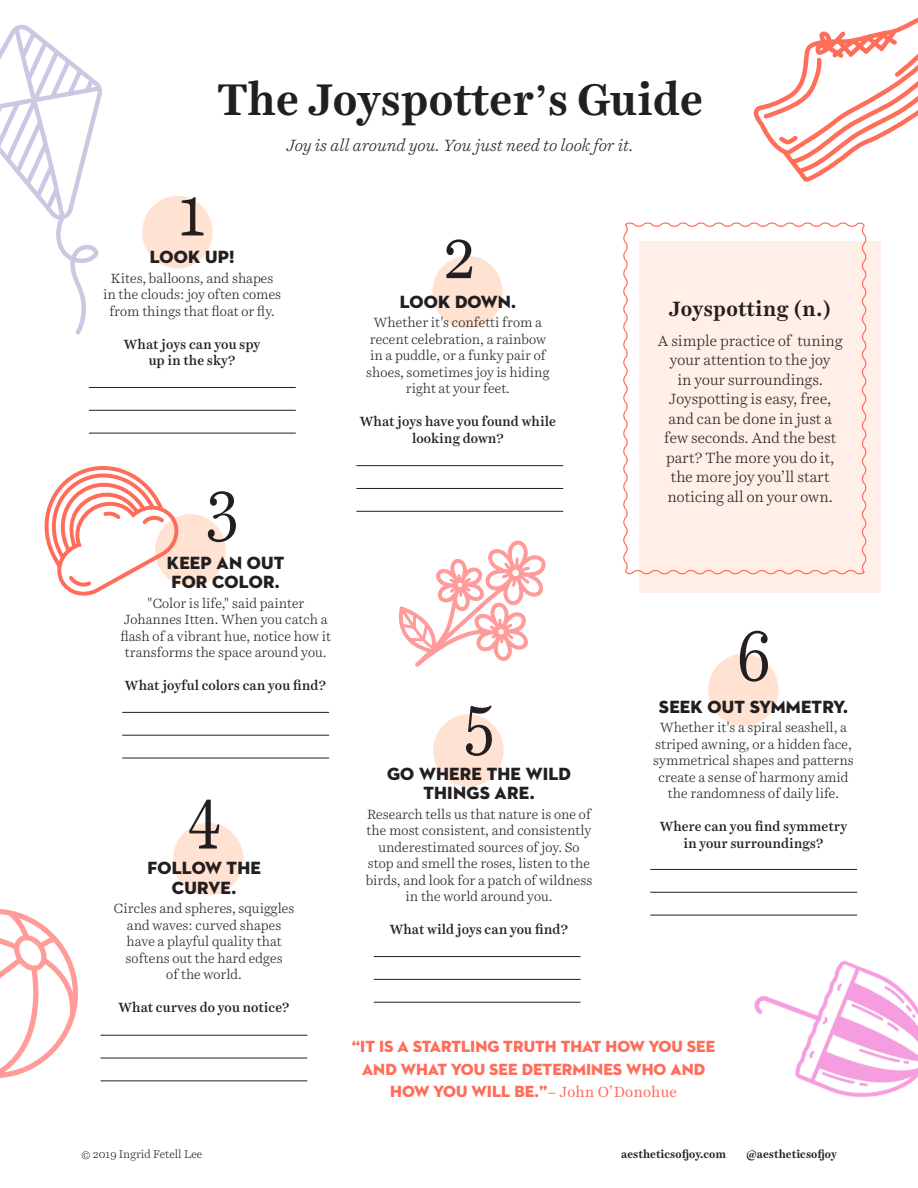
<style>
.page{position:relative;width:918px;height:1188px;background:#fff}
.page>*{position:absolute;margin:0;border:0;box-sizing:border-box;transform-origin:0 0}
.t1{font:72px "Harriet Text";color:#231f20;scale:.83 1}
.t2{font:700 45px "Harriet Text";color:#231f20}
.t3{font:700 21px "Harriet Text";letter-spacing:.01em;color:#231f20}
.t4{font:18px/19.5px "Neutraface 2 Display Titling";letter-spacing:.01em;color:#231f20;text-align:center}
.t5{font:16.5px/22.5px "Neutraface 2 Display Titling";color:#ff6d5a;text-align:center}
.t6{font:italic 300 16.5px "Harriet Text";color:#231f20}
.t7{font:300 15px/19.5px "Harriet Text";color:#231f20;text-align:center}
.t8{font:300 13.5px/16.5px "Harriet Text";color:#231f20;text-align:center}
.t9{font:500 13.5px/16.5px "Harriet Text";color:#231f20;text-align:center}
.t10{font:700 11.25px "Harriet Text";color:#231f20}
.t11{font:300 11.25px "Harriet Text";color:#231f20}
.s1{font-size:39px}
.s2{font-family:"Harriet Text";font-size:15px}
</style>
<div class="page">
<img style="left:698px;top:891px;width:220px;height:207px">
<div style="left:640px;top:241px;width:241px;height:351px;background:#ffefe7"></div>
<svg style="left:623px;top:222px;width:244px;height:354px"></svg>
<div style="left:155px;top:514px;width:71px;height:73px;background:#ffe2d2;border-radius:50%"></div>
<svg style="left:44px;top:466px;width:138px;height:130px"></svg>
<svg style="left:399px;top:540px;width:147px;height:127px"></svg>
<div style="left:142px;top:196px;width:71px;height:73px;background:#ffe2d2;border-radius:50%"></div>
<div style="left:173px;top:823px;width:70px;height:72px;background:#ffe2d2;border-radius:50%"></div>
<hr style="left:101px;top:1035px;width:206px;height:1px;background:#231f20">
<hr style="left:101px;top:1058px;width:206px;height:1px;background:#231f20">
<hr style="left:101px;top:1081px;width:206px;height:1px;background:#231f20">
<div style="left:433px;top:714px;width:71px;height:73px;background:#ffe2d2;border-radius:50%"></div>
<hr style="left:374px;top:956px;width:207px;height:1px;background:#231f20">
<hr style="left:374px;top:979px;width:207px;height:1px;background:#231f20">
<hr style="left:374px;top:1002px;width:207px;height:1px;background:#231f20">
<hr style="left:89px;top:387px;width:207px;height:1px;background:#231f20">
<hr style="left:89px;top:410px;width:207px;height:1px;background:#231f20">
<hr style="left:89px;top:433px;width:207px;height:1px;background:#231f20">
<hr style="left:122px;top:712px;width:207px;height:1px;background:#231f20">
<hr style="left:122px;top:735px;width:207px;height:1px;background:#231f20">
<hr style="left:122px;top:758px;width:207px;height:1px;background:#231f20">
<div style="left:432px;top:256px;width:71px;height:73px;background:#ffe2d2;border-radius:50%"></div>
<hr style="left:356px;top:465px;width:207px;height:1px;background:#231f20">
<hr style="left:356px;top:488px;width:207px;height:1px;background:#231f20">
<hr style="left:356px;top:511px;width:207px;height:1px;background:#231f20">
<div style="left:708px;top:654px;width:71px;height:72px;background:#ffe2d2;border-radius:50%"></div>
<hr style="left:650px;top:869px;width:207px;height:1px;background:#231f20">
<hr style="left:650px;top:892px;width:207px;height:1px;background:#231f20">
<hr style="left:650px;top:915px;width:207px;height:1px;background:#231f20">
<svg style="left:0;top:24px;width:102px;height:311px"></svg>
<svg style="left:753px;top:17px;width:165px;height:165px"></svg>
<svg style="left:0;top:909px;width:78px;height:169px"></svg>
<p class="t2" style="left:217px;top:68px;width:488px">The Joyspotter<span class="s1">’</span>s Guide</p>
<p class="t6" style="left:287px;top:134px;width:349px">Joy is all around you. You just need to look for it.</p>
<p class="t1" style="left:177px;top:160px;width:37px">1</p>
<p class="t4" style="left:150px;top:248px;width:86px">LOOK UP!</p>
<p class="t8" style="left:111px;top:270px;width:164px">Kites, balloons, and shapes</p>
<p class="t8" style="left:103px;top:286px;width:180px">in the clouds: joy often comes</p>
<p class="t8" style="left:109px;top:303px;width:167px">from things that float or fly.</p>
<p class="t9" style="left:124px;top:336px;width:138px">What joys can you spy</p>
<p class="t9" style="left:149px;top:352px;width:88px">up in the sky?</p>
<p class="t1" style="left:206px;top:455px;width:41px">3</p>
<p class="t4" style="left:167px;top:553px;width:119px">KEEP AN OUT</p>
<p class="t4" style="left:172px;top:573px;width:110px">FOR COLOR.</p>
<p class="t8" style="left:120px;top:595px;width:212px">"Color is life," said painter<br>Johannes Itten. When you catch a flash of a vibrant hue, notice how it transforms the space around you.</p>
<p class="t9" style="left:125px;top:677px;width:203px">What joyful colors can you find?</p>
<p class="t1" style="left:187px;top:762px;width:42px">4</p>
<p class="t4" style="left:147px;top:859px;width:115px">FOLLOW THE<br>CURVE.</p>
<p class="t8" style="left:114px;top:900px;width:182px">Circles and spheres, squiggles and waves: curved shapes have a playful quality that softens out the hard edges</p>
<p class="t8" style="left:166px;top:966px;width:77px">of the world.</p>
<p class="t9" style="left:119px;top:999px;width:173px">What curves do you notice?</p>
<p class="t1" style="left:443px;top:203px;width:41px">2</p>
<p class="t4" style="left:400px;top:292px;width:118px">LOOK DOWN.</p>
<p class="t8" style="left:366px;top:314px;width:185px">Whether it's confetti from a recent celebration, a rainbow in a puddle, or a funky pair of shoes, sometimes joy is hiding right at your feet.</p>
<p class="t9" style="left:360px;top:413px;width:198px">What joys have you found while looking down?</p>
<p class="t1" style="left:463px;top:668px;width:39px">5</p>
<p class="t4" style="left:387px;top:764px;width:185px">GO WHERE THE WILD<br>THINGS ARE.</p>
<p class="t8" style="left:366px;top:806px;width:228px">Research tells us that nature is one of the most consistent, and consistently underestimated sources of joy. So stop and smell the roses, listen to the birds, and look for a patch of wildness in the world around you.</p>
<p class="t9" style="left:390px;top:921px;width:180px">What wild joys can you find?</p>
<p class="t3" style="left:669px;top:294px;width:164px">Joyspotting (n.)</p>
<p class="t7" style="left:658px;top:331px;width:186px">A simple practice of tuning your attention to the joy<br>in your surroundings.<br>Joyspotting is easy, free,</p>
<p class="t7" style="left:669px;top:409px;width:165px">and can be done in just a</p>
<p class="t7" style="left:664px;top:428px;width:173px">few seconds. And the best part? The more you do it, the more joy you’ll start noticing all on your own.</p>
<p class="t1" style="left:736px;top:605px;width:43px">6</p>
<p class="t4" style="left:659px;top:697px;width:191px">SEEK OUT SYMMETRY.</p>
<p class="t8" style="left:653px;top:719px;width:202px">Whether it's a spiral seashell, a striped awning, or a hidden face, symmetrical shapes and patterns create a sense of harmony amid the randomness of daily life.</p>
<p class="t9" style="left:660px;top:818px;width:189px">Where can you find symmetry</p>
<p class="t9" style="left:683px;top:834px;width:142px">in your surroundings?</p>
<p class="t5" style="left:352px;top:1035px;width:365px">“IT IS A STARTLING TRUTH THAT HOW YOU SEE<br>AND WHAT YOU SEE DETERMINES WHO AND<br>HOW YOU WILL BE.”<span class="s2">– John O’Donohue</span></p>
<p class="t11" style="left:81px;top:1146px;width:123px">© 2019 Ingrid Fetell Lee</p>
<p class="t10" style="left:621px;top:1146px;width:106px">aestheticsofjoy.com</p>
<p class="t10" style="left:746px;top:1146px;width:92px">@aestheticsofjoy</p>
</div>
